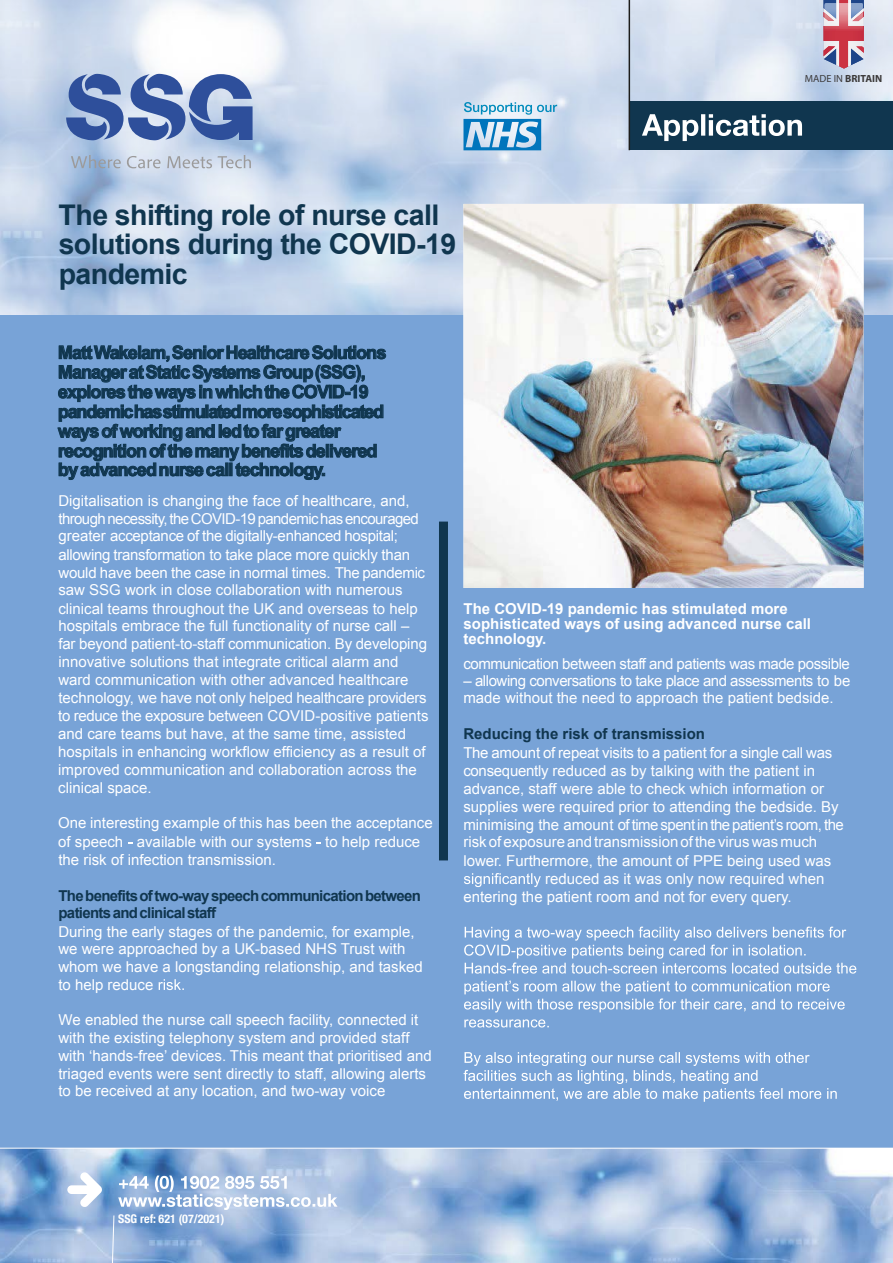
<style>
.page{position:relative;width:893px;height:1263px;background:#fff}
.page>*{position:absolute;margin:0;border:0;box-sizing:border-box;transform-origin:0 0}
.t1{font:700 28.5px/29.7px "Arial";letter-spacing:-.02em;color:#10364f}
.t2{font:700 18px/19.5px "Arial";letter-spacing:-.05em;color:#10364f}
.t3{font:15px/17.9px "Arial";color:#fff}
.t4{font:15px/17px "Arial";letter-spacing:-.03em;color:#fff}
.t5{font:700 15px/15px "Arial";color:#fff}
.t6{font:700 15px/16.8px "Arial";letter-spacing:-.045em;color:#10364f}
.t7{font:15px "Arial";letter-spacing:-.035em;color:#fff}
.t8{font:15px "Arial";letter-spacing:-.02em;color:#fff}
.t9{font:700 15px "Arial";color:#10364f}
.t10{font:700 condensed 12px "Helvetica Neue";color:#fff}
.t11{font:700 10.35px "Myriad Pro";color:#3c3a3a}
.s1{font-weight:400}
</style>
<div class="page">
<div style="left:629px;top:101px;width:264px;height:49px;background:#10364f"></div>
<div style="left:0;top:315px;width:893px;height:941px;background:#78a3d7"></div>
<svg style="left:642px;top:114px;width:160px;height:27px"></svg>
<hr style="left:629px;top:0;width:1px;height:150px;background:#1d1d1b">
<img style="left:0;top:1149px;width:893px;height:114px">
<svg style="left:67px;top:1172px;width:35px;height:35px"></svg>
<svg style="left:463px;top:102px;width:94px;height:48px;background:#8ebfdf"></svg>
<hr style="left:0;top:1148px;width:893px;height:1px;background:#fff">
<svg style="left:111px;top:1175px;width:226px;height:88px"></svg>
<svg style="left:57px;top:345px;width:329px;height:135px"></svg>
<svg style="left:159px;top:979px;width:25px;height:11px"></svg>
<svg style="left:464px;top:873px;width:77px;height:14px"></svg>
<svg style="left:464px;top:926px;width:392px;height:48px"></svg>
<svg style="left:464px;top:980px;width:381px;height:32px"></svg>
<svg style="left:464px;top:1019px;width:85px;height:8px"></svg>
<svg style="left:464px;top:1052px;width:373px;height:50px"></svg>
<div style="left:439px;top:522px;width:9px;height:338px;background:#10364f"></div>
<svg style="left:823px;top:0;width:41px;height:69px;background:#b57a90"></svg>
<img style="left:824px;top:3px;width:39px;height:28px">
<img style="left:463px;top:204px;width:401px;height:384px">
<svg style="left:66px;top:74px;width:187px;height:66px;background:#6e87bc"></svg>
<svg style="left:71px;top:155px;width:50px;height:13px"></svg>
<svg style="left:127px;top:156px;width:34px;height:12px"></svg>
<svg style="left:167px;top:156px;width:45px;height:12px"></svg>
<svg style="left:218px;top:155px;width:33px;height:13px"></svg>
<p class="t11" style="left:805px;top:71px;width:79px"><span class="s1">MADE IN</span> BRITAIN</p>
<h1 class="t1" style="left:59px;top:201px;width:399px">The shifting role of nurse call solutions during the COVID-19 pandemic</h1>
<p class="t2" style="left:58px;top:343px;width:330px">MattWakelam,SeniorHealthcareSolutions ManageratStaticSystemsGroup(SSG), exploresthewaysin whichtheCOVID-19 pandemichasstimulatedmoresophisticated waysof working and ledto fargreater recognition of the many benefits delivered byadvancednursecall technology.</p>
<p class="t3" style="left:58px;top:492px;width:372px">Digitalisation is changing the face of healthcare, and, through necessity, the COVID-19 pandemic has encouraged greater acceptance of the digitally-enhanced hospital; allowing transformation to take place more quickly than would have been the case in normal times. The pandemic saw SSG work in close collaboration with numerous clinical teams throughout the UK and overseas to help hospitals embrace the full functionality of nurse call – far beyond patient-to-staff communication. By developing innovative solutions that integrate critical alarm and ward communication with other advanced healthcare technology, we have not only helped healthcare providers to reduce the exposure between COVID-positive patients and care teams but have, at the same time, assisted hospitals in enhancing workflow efficiency as a result of improved communication and collaboration across the clinical space.</p>
<p class="t3" style="left:58px;top:814px;width:376px;line-height:18.3px">One interesting example of this has been the acceptance of speech available with our systems to help reduce the risk of infection transmission.</p>
<p class="t6" style="left:58px;top:888px;width:364px">The benefits of two-way speech communication between patients and clinical staff</p>
<p class="t3" style="left:58px;top:923px;width:366px">During the early stages of the pandemic, for example, we were approached by a UK-based NHS Trust with whom we have a longstanding relationship, and tasked to help reduce</p>
<p class="t3" style="left:58px;top:1011px;width:375px">We enabled the nurse call speech facility, connected it with the existing telephony system and provided staff with ‘hands-free’ devices. This meant that prioritised and triaged events were sent directly to staff, allowing alerts to be received at any location, and two-way voice</p>
<p class="t5" style="left:463px;top:602px;width:349px">The COVID-19 pandemic has stimulated more sophisticated ways of using advanced nurse call technology.</p>
<p class="t4" style="left:463px;top:655px;width:388px">communication between staff and patients was made possible</p>
<p class="t4" style="left:463px;top:673px;width:388px">– allowing conversations to take place and assessments to be made without the need to approach the patient bedside.</p>
<p class="t9" style="left:463px;top:724px;width:243px">Reducing the risk of transmission</p>
<p class="t8" style="left:463px;top:743px;width:370px">The amount of repeat visits to a patient for a single call was</p>
<p class="t3" style="left:463px;top:762px;width:353px">consequently reduced as by talking with the patient in</p>
<p class="t3" style="left:463px;top:780px;width:362px">advance, staff were able to check which information or</p>
<p class="t3" style="left:463px;top:798px;width:377px">supplies were required prior to attending the bedside. By</p>
<p class="t7" style="left:463px;top:815px;width:382px">minimising the amount of time spent in the patient’s room, the</p>
<p class="t3" style="left:463px;top:833px;width:355px">riskofexposure andtransmission oftheviruswasmuch</p>
<p class="t3" style="left:463px;top:852px;width:369px">lower. Furthermore, the amount of PPE being used was</p>
<p class="t3" style="left:545px;top:870px;width:281px">reduced as it was only now required when</p>
<p class="t3" style="left:463px;top:888px;width:330px">entering the patient room and not for every query.</p>
<p class="t10" style="left:118px;top:1209px;width:108px">SSG ref: 621 (07/2021)</p>
</div>
